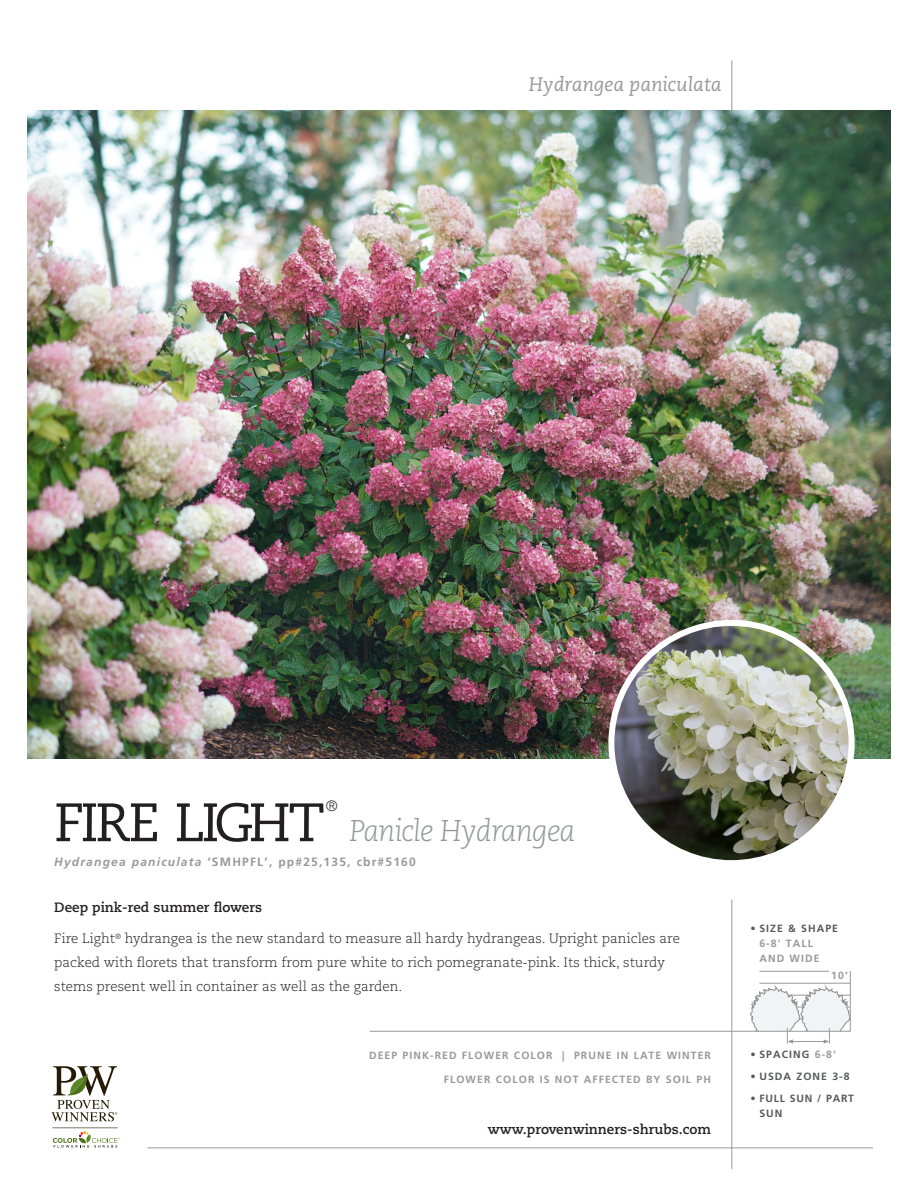
<style>
.page{position:relative;width:918px;height:1188px;background:#fff}
.page>*{position:absolute;margin:0;border:0;box-sizing:border-box;transform-origin:0 0}
.t1{font:54px "Caecilia";letter-spacing:-.06em;color:#231f20}
.t2{font:italic 300 30px "Caecilia";letter-spacing:-.03em;color:#939598}
.t3{font:italic 19.5px "Caecilia";color:#99989b}
.t4{font:300 15px "Caecilia";color:#231f20}
.t5{font:300 13.5px/24px "Caecilia";color:#231f20}
.t6{font:700 13.5px "Caecilia";color:#231f20}
.t7{font:700 12px "Frutiger";letter-spacing:.1em;color:#99989b}
.t8{font:700 10.5px/15px "Frutiger";letter-spacing:.1em;color:#99989b}
.t9{font:700 10.5px "Frutiger";letter-spacing:.1em;color:#57585a}
.t10{font:700 10.5px/15px "Frutiger";letter-spacing:.075em;color:#57585a}
.s1{font-style:italic}
.s2{color:#99989b}
</style>
<div class="page">
<hr style="left:731px;top:60px;width:1px;height:67px;background:#99989b">
<img style="left:27px;top:110px;width:864px;height:648px">
<hr style="left:731px;top:900px;width:1px;height:269px;background:#99989b">
<img style="left:611px;top:623px;width:241px;height:240px;border-radius:120px">
<div style="left:608px;top:620px;width:247px;height:246px;border:6px solid #fff;border-radius:50%"></div>
<svg style="left:369px;top:933px;width:482px;height:111px"></svg>
<hr style="left:147px;top:1148px;width:726px;height:1px;background:#99989b">
<svg style="left:51px;top:1066px;width:66px;height:55px"></svg>
<svg style="left:52px;top:1128px;width:68px;height:20px"></svg>
<h3 class="t3" style="left:529px;top:74px;width:195px">Hydrangea paniculata</h3>
<h1 class="t1" style="left:54px;top:791px;width:272px">FIRE LIGHT</h1>
<p class="t4" style="left:326px;top:798px;width:13px">®</p>
<h2 class="t2" style="left:349px;top:814px;width:228px">Panicle Hydrangea</h2>
<p class="t7" style="left:54px;top:855px;width:363px"><span class="s1">Hydrangea paniculata</span> ‘SMHPFL’, pp#25,135, cbr#5160</p>
<p class="t6" style="left:54px;top:900px;width:209px">Deep pink-red summer flowers</p>
<p class="t5" style="left:54px;top:927px;width:627px">Fire Light<sup>®</sup> hydrangea is the new standard to measure all hardy hydrangeas. Upright panicles are packed with florets that transform from pure white to rich pomegranate-pink. Its thick, sturdy stems present well in container as well as the garden.</p>
<p class="t8" style="left:369px;top:1048px;width:343px">DEEP PINK-RED FLOWER COLOR | PRUNE IN LATE WINTER</p>
<p class="t8" style="left:444px;top:1072px;width:269px">FLOWER COLOR IS NOT AFFECTED BY SOIL PH</p>
<p class="t6" style="left:488px;top:1121px;width:225px">www.provenwinners-shrubs.com</p>
<p class="t9" style="left:750px;top:922px;width:89px">• SIZE &amp; SHAPE</p>
<p class="t8" style="left:759px;top:936px;width:62px">6-8' TALL<br>AND WIDE</p>
<p class="t8" style="left:831px;top:968px;width:18px">10'</p>
<p class="t9" style="left:750px;top:1048px;width:87px">• SPACING <span class="s2">6-8'</span></p>
<p class="t9" style="left:750px;top:1070px;width:101px">• USDA ZONE 3-8</p>
<p class="t10" style="left:759px;top:1090px;width:96px;text-indent:-9px">• FULL SUN / PART<br>SUN</p>
</div>
